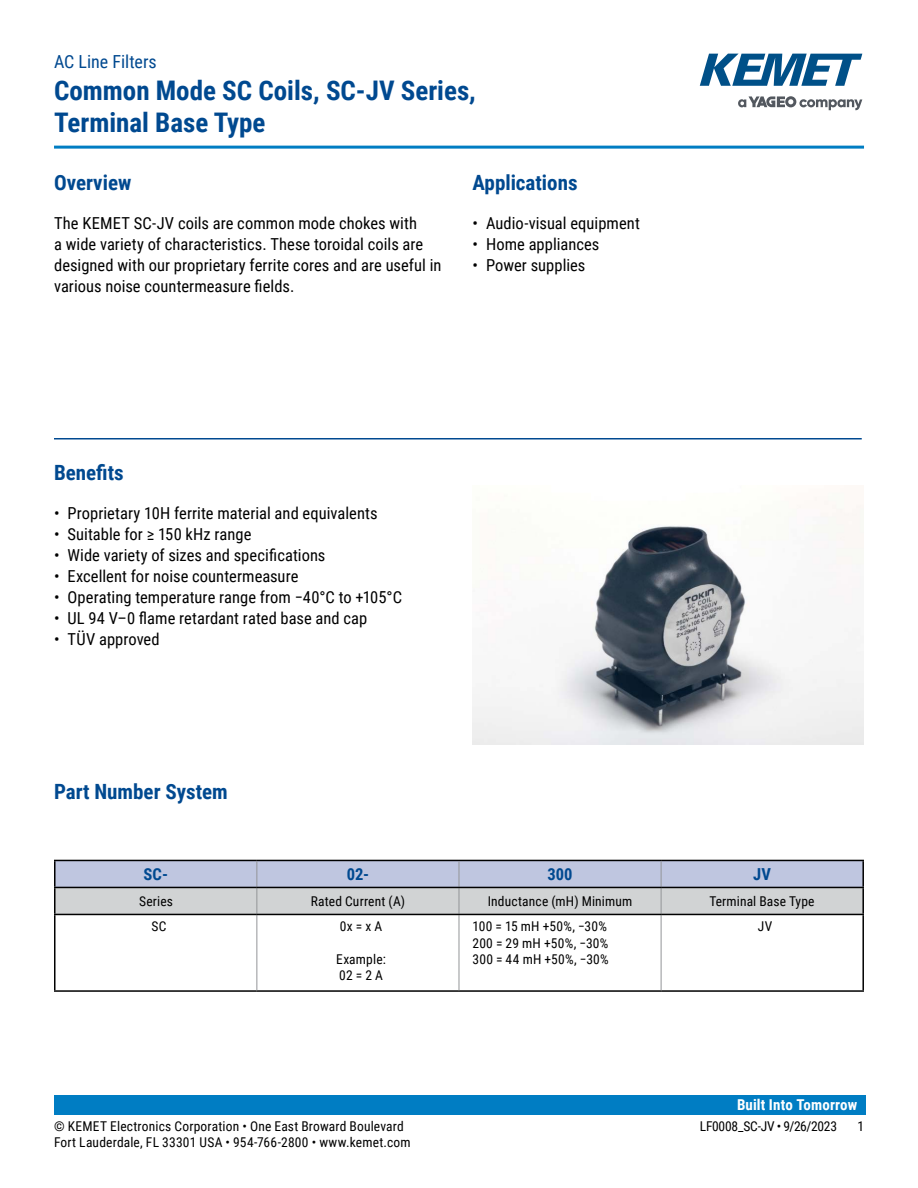
<style>
.page{position:relative;width:918px;height:1188px;background:#fff}
.page>*{position:absolute;margin:0;border:0;box-sizing:border-box;transform-origin:0 0}
.t1{font:700 27px/32.4px "Roboto Condensed";color:#004990}
.t2{font:700 21px "Roboto Condensed";color:#004990}
.t3{font:18px "Roboto Condensed";color:#004990}
.t4{font:16.5px/21px "Roboto Condensed";letter-spacing:.005em;color:#000}
.t5{font:700 16.5px "Roboto Condensed";letter-spacing:.01em;color:#004990}
.t6{font:700 15px "Roboto Condensed";letter-spacing:.01em;color:#fff}
.t7{font:13.5px/16.2px "Roboto Condensed";letter-spacing:.015em;color:#000}
.t8{font:13.5px "Roboto Condensed";letter-spacing:-.015em;color:#000}
</style>
<div class="page">
<svg style="left:738px;top:96px;width:124px;height:14px"></svg>
<svg style="left:700px;top:54px;width:162px;height:32px"></svg>
<hr style="left:54px;top:146px;width:810px;height:3px;background:#007dc3">
<div style="left:54px;top:1095px;width:811px;height:20px;background:#007dc3"></div>
<hr style="left:54px;top:438px;width:808px;height:2px;background:#004990">
<hr style="left:54px;top:888px;width:2px;height:26px;background:#000">
<hr style="left:862px;top:888px;width:2px;height:26px;background:#000">
<hr style="left:54px;top:915px;width:2px;height:75px;background:#000">
<hr style="left:862px;top:915px;width:2px;height:75px;background:#000">
<hr style="left:54px;top:990px;width:203px;height:2px;background:#000">
<hr style="left:257px;top:990px;width:202px;height:2px;background:#000">
<hr style="left:459px;top:990px;width:202px;height:2px;background:#000">
<hr style="left:661px;top:990px;width:203px;height:2px;background:#000">
<hr style="left:54px;top:860px;width:203px;height:1px;background:#000">
<hr style="left:54px;top:861px;width:2px;height:26px;background:#000">
<hr style="left:661px;top:860px;width:203px;height:1px;background:#000">
<hr style="left:862px;top:861px;width:2px;height:26px;background:#000">
<svg style="left:55px;top:860px;width:808px;height:131px"></svg>
<hr style="left:54px;top:914px;width:203px;height:1px;background:#000">
<hr style="left:257px;top:914px;width:202px;height:1px;background:#000">
<hr style="left:459px;top:914px;width:202px;height:1px;background:#000">
<hr style="left:661px;top:914px;width:203px;height:1px;background:#000">
<hr style="left:54px;top:887px;width:203px;height:1px;background:#000">
<hr style="left:257px;top:887px;width:202px;height:1px;background:#000">
<hr style="left:459px;top:887px;width:202px;height:1px;background:#000">
<hr style="left:661px;top:887px;width:203px;height:1px;background:#000">
<img style="left:473px;top:497px;width:391px;height:248px">
<p class="t3" style="left:54px;top:48px;width:104px">AC Line Filters</p>
<h1 class="t1" style="left:54px;top:73px;width:423px">Common Mode SC Coils, SC-JV Series,<br>Terminal Base Type</h1>
<p class="t2" style="left:54px;top:168px;width:79px">Overview</p>
<p class="t4" style="left:54px;top:212px;width:389px">The KEMET SC-JV coils are common mode chokes with<br>a wide variety of characteristics. These toroidal coils are designed with our proprietary ferrite cores and are useful in various noise countermeasure fields.</p>
<p class="t2" style="left:473px;top:168px;width:107px">Applications</p>
<p class="t4" style="left:473px;top:212px;width:169px">• Audio-visual equipment</p>
<p class="t4" style="left:473px;top:233px;width:128px">• Home appliances</p>
<p class="t4" style="left:473px;top:255px;width:114px">• Power supplies</p>
<p class="t2" style="left:54px;top:458px;width:71px">Benefits</p>
<p class="t4" style="left:54px;top:502px;width:325px">• Proprietary 10H ferrite material and equivalents</p>
<p class="t4" style="left:54px;top:523px;width:199px">• Suitable for ≥ 150 kHz range</p>
<p class="t4" style="left:54px;top:544px;width:273px">• Wide variety of sizes and specifications</p>
<p class="t4" style="left:54px;top:565px;width:246px">• Excellent for noise countermeasure</p>
<p class="t4" style="left:54px;top:586px;width:350px">• Operating temperature range from −40°C to +105°C</p>
<p class="t4" style="left:54px;top:607px;width:315px">• UL 94 V–0 flame retardant rated base and cap</p>
<p class="t4" style="left:54px;top:628px;width:107px">• TÜV approved</p>
<p class="t2" style="left:54px;top:777px;width:175px">Part Number System</p>
<p class="t5" style="left:144px;top:863px;width:26px">SC-</p>
<p class="t5" style="left:347px;top:863px;width:24px">02-</p>
<p class="t5" style="left:547px;top:863px;width:27px">300</p>
<p class="t5" style="left:753px;top:863px;width:19px">JV</p>
<p class="t7" style="left:139px;top:893px;width:35px">Series</p>
<p class="t7" style="left:311px;top:893px;width:96px">Rated Current (A)</p>
<p class="t7" style="left:488px;top:893px;width:146px">Inductance (mH) Minimum</p>
<p class="t7" style="left:709px;top:893px;width:107px">Terminal Base Type</p>
<p class="t7" style="left:152px;top:918px;width:16px">SC</p>
<p class="t7" style="left:340px;top:918px;width:44px">0x = x A</p>
<p class="t7" style="left:336px;top:950px;width:51px">Example:<br>02 = 2 A</p>
<p class="t7" style="left:472px;top:918px;width:138px">100 = 15 mH +50%, −30%<br>200 = 29 mH +50%, −30%<br>300 = 44 mH +50%, −30%</p>
<p class="t7" style="left:758px;top:918px;width:16px">JV</p>
<p class="t6" style="left:737px;top:1094px;width:122px">Built Into Tomorrow</p>
<p class="t7" style="left:54px;top:1117px;width:351px">© KEMET Electronics Corporation • One East Broward Boulevard</p>
<p class="t8" style="left:700px;top:1116px;width:139px">LF0008_SC-JV • 9/26/2023</p>
<p class="t7" style="left:857px;top:1117px;width:8px">1</p>
<p class="t7" style="left:54px;top:1133px;width:358px">Fort Lauderdale, FL 33301 USA • 954-766-2800 • www.kemet.com</p>
</div>
